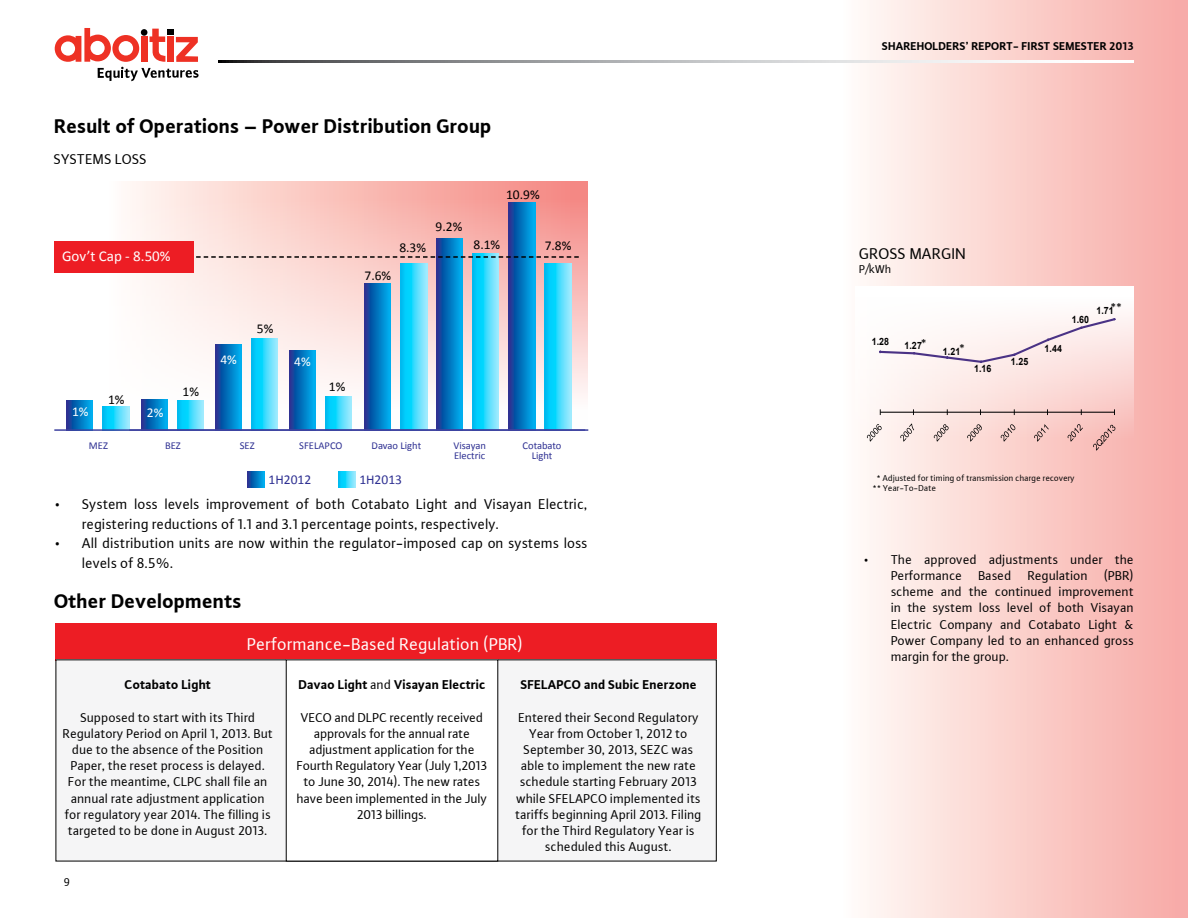
<style>
.page{position:relative;width:1188px;height:918px;background:#fff}
.page>*{position:absolute;margin:0;border:0;box-sizing:border-box;transform-origin:0 0}
.t1{font:21px "Aboitiz Sans Bold LF Regular";color:#000}
.t2{font:18px "Aboitiz Sans Normal LF Regular";color:#fff}
.t3{font:16.5px "Aboitiz Sans Normal LF Regular";color:#000}
.t4{font:15px/19.5px "Aboitiz Sans Normal LF Regular";color:#000}
.t5{font:15px "Calibri";color:#fff}
.t6{font:13.5px/16.2px "Aboitiz Sans Normal LF Regular";color:#000;text-align:center}
.t7{font:13.5px "Aboitiz Sans Bold LF Regular";color:#000}
.t8{font:13.5px "Calibri";color:#000}
.t9{font:13.5px "Calibri";color:#2e3092}
.t10{font:13.5px "Calibri";color:#fff}
.t11{font:12px "Aboitiz Sans Bold LF Regular";color:#000}
.t12{font:12px "Aboitiz Sans Normal LF Regular";color:#000}
.t13{font:11.7px "Calibri";color:#000}
.t14{font:10.5px/10.5px "Calibri";color:#2e3092}
.t15{font:700 10.05px "Arial";letter-spacing:.015em;color:#000;scale:.88 1}
.t16{font:9px/10.8px "Aboitiz Sans Normal LF Regular";color:#000}
.s1{font-family:"Aboitiz Sans Normal LF Regular"}
</style>
<div class="page">
<div style="left:803px;top:0;width:385px;height:918px;background:linear-gradient(to right,#fff,#f7a9a4)"></div>
<svg style="left:218px;top:60px;width:916px;height:2px"></svg>
<svg style="left:55px;top:28px;width:144px;height:53px"></svg>
<svg style="left:855px;top:286px;width:279px;height:164px"></svg>
<svg style="left:54px;top:181px;width:534px;height:246px"></svg>
<svg style="left:216px;top:345px;width:26px;height:84px;background:#0675c1"></svg>
<svg style="left:252px;top:339px;width:26px;height:90px;background:#3cd9fc"></svg>
<svg style="left:325px;top:396px;width:26px;height:33px"></svg>
<svg style="left:247px;top:472px;width:18px;height:16px"></svg>
<svg style="left:338px;top:472px;width:18px;height:16px"></svg>
<div style="left:54px;top:242px;width:140px;height:31px;background:#ed1d24"></div>
<svg style="left:67px;top:401px;width:26px;height:28px"></svg>
<svg style="left:141px;top:399px;width:27px;height:30px"></svg>
<svg style="left:365px;top:284px;width:26px;height:145px;background:#0674c0"></svg>
<svg style="left:289px;top:351px;width:26px;height:78px;background:#0771be"></svg>
<svg style="left:437px;top:239px;width:26px;height:190px;background:#0675c1"></svg>
<svg style="left:509px;top:203px;width:26px;height:226px;background:#0673bf"></svg>
<svg style="left:103px;top:407px;width:26px;height:22px"></svg>
<svg style="left:177px;top:401px;width:27px;height:28px"></svg>
<svg style="left:401px;top:263px;width:26px;height:166px;background:#3ad8fc"></svg>
<svg style="left:473px;top:253px;width:26px;height:176px;background:#3cd9fc"></svg>
<svg style="left:545px;top:263px;width:26px;height:166px;background:#3ad8fc"></svg>
<svg style="left:196px;top:256px;width:383px;height:2px"></svg>
<hr style="left:54px;top:429px;width:534px;height:2px;background:#3e42a0">
<div style="left:55px;top:623px;width:661px;height:38px;background:#ed1d24"></div>
<div style="left:56px;top:660px;width:660px;height:201px;background:#f5f5f6"></div>
<div style="left:286px;top:660px;width:212px;height:201px;background:#fff"></div>
<hr style="left:880px;top:412px;width:234px;height:1px;background:#000">
<svg style="left:878px;top:317px;width:239px;height:47px"></svg>
<svg style="left:867px;top:424px;width:15px;height:18px"></svg>
<svg style="left:900px;top:423px;width:14px;height:19px"></svg>
<svg style="left:934px;top:424px;width:15px;height:18px"></svg>
<svg style="left:967px;top:424px;width:15px;height:18px"></svg>
<svg style="left:1001px;top:424px;width:14px;height:18px"></svg>
<svg style="left:1034px;top:424px;width:15px;height:18px"></svg>
<svg style="left:1068px;top:424px;width:15px;height:18px"></svg>
<svg style="left:1093px;top:425px;width:22px;height:26px"></svg>
<h1 class="t1" style="left:54px;top:113px;width:439px">Result of Operations – Power Distribution Group</h1>
<p class="t4" style="left:54px;top:150px;width:95px">SYSTEMS LOSS</p>
<p class="t5" style="left:62px;top:246px;width:110px">Gov’t Cap - 8.50%</p>
<p class="t8" style="left:108px;top:391px;width:18px">1%</p>
<p class="t10" style="left:72px;top:403px;width:18px">1%</p>
<p class="t10" style="left:147px;top:404px;width:18px">2%</p>
<p class="t8" style="left:183px;top:383px;width:18px">1%</p>
<p class="t8" style="left:257px;top:320px;width:18px">5%</p>
<p class="t10" style="left:220px;top:351px;width:18px">4%</p>
<p class="t10" style="left:294px;top:353px;width:18px">4%</p>
<p class="t8" style="left:329px;top:378px;width:18px">1%</p>
<p class="t8" style="left:365px;top:267px;width:28px">7.6%</p>
<p class="t8" style="left:399px;top:239px;width:28px">8.3%</p>
<p class="t8" style="left:436px;top:218px;width:28px">9.2%</p>
<p class="t8" style="left:506px;top:186px;width:35px">10.9%</p>
<p class="t8" style="left:473px;top:236px;width:28px">8.1%</p>
<p class="t8" style="left:545px;top:237px;width:28px">7.8%</p>
<p class="t14" style="left:89px;top:440px;width:20px">MEZ</p>
<p class="t14" style="left:165px;top:440px;width:17px">BEZ</p>
<p class="t14" style="left:240px;top:440px;width:16px">SEZ</p>
<p class="t14" style="left:299px;top:440px;width:45px">SFELAPCO</p>
<p class="t14" style="left:372px;top:440px;width:51px">Davao Light</p>
<p class="t14" style="left:453px;top:440px;width:34px">Visayan<br>Electric</p>
<p class="t14" style="left:523px;top:440px;width:40px;text-align:center">Cotabato<br>Light</p>
<p class="t9" style="left:269px;top:471px;width:44px">1H2012</p>
<p class="t9" style="left:359px;top:471px;width:44px">1H2013</p>
<p class="t4" style="left:82px;top:495px;width:507px;text-indent:-27px">• System loss levels improvement of both Cotabato Light and Visayan Electric, registering reductions of 1.1 and 3.1 percentage points, respectively.</p>
<p class="t4" style="left:82px;top:534px;width:507px;text-indent:-27px">• All distribution units are now within the regulator-imposed cap on systems loss levels of 8.5%.</p>
<h1 class="t1" style="left:54px;top:587px;width:189px">Other Developments</h1>
<h2 class="t2" style="left:247px;top:634px;width:278px">Performance-Based Regulation (PBR)</h2>
<p class="t7" style="left:125px;top:676px;width:88px">Cotabato Light</p>
<p class="t6" style="left:63px;top:709px;width:212px">Supposed to start with its Third Regulatory Period on April 1, 2013. But due to the absence of the Position Paper, the reset process is delayed.<br>For the meantime, CLPC shall file an annual rate adjustment application for regulatory year 2014. The filling is targeted to be done in August 2013.</p>
<p class="t12" style="left:64px;top:875px;width:8px">9</p>
<p class="t7" style="left:299px;top:676px;width:189px">Davao Light <span class="s1">and</span> Visayan Electric</p>
<p class="t6" style="left:297px;top:709px;width:192px">VECO and DLPC recently received approvals for the annual rate adjustment application for the<br>Fourth Regulatory Year (July 1,2013 to June 30, 2014). The new rates have been implemented in the July<br>2013 billings.</p>
<p class="t7" style="left:521px;top:676px;width:15px">SFELAP</p>
<p class="t7" style="left:564px;top:676px;width:134px">CO and Subic Enerzone</p>
<p class="t6" style="left:516px;top:709px;width:188px">Entered their Second Regulatory<br>Year from October 1, 2012 to<br>September 30, 2013, SEZC was able to implement the new rate schedule starting February 2013 while SFELAPCO implemented its tariffs beginning April 2013. Filing for the Third Regulatory Year is scheduled this August.</p>
<p class="t11" style="left:882px;top:38px;width:254px">Shareholders’ Report- first semester 2013</p>
<p class="t3" style="left:859px;top:244px;width:109px">GROSS MARGIN</p>
<p class="t12" style="left:859px;top:262px;width:34px">P/kWh</p>
<p class="t15" style="left:872px;top:335px;width:21px">1.28</p>
<p class="t13" style="left:921px;top:336px;width:7px">*</p>
<p class="t15" style="left:904px;top:339px;width:21px">1.27</p>
<p class="t13" style="left:959px;top:341px;width:7px">*</p>
<p class="t15" style="left:943px;top:345px;width:21px">1.21</p>
<p class="t15" style="left:974px;top:362px;width:21px">1.16</p>
<p class="t15" style="left:1011px;top:355px;width:21px">1.25</p>
<p class="t15" style="left:1045px;top:342px;width:21px">1.44</p>
<p class="t15" style="left:1072px;top:312px;width:21px">1.60</p>
<p class="t13" style="left:1110px;top:299px;width:13px">**</p>
<p class="t15" style="left:1096px;top:304px;width:21px">1.71</p>
<p class="t16" style="left:873px;top:472px;width:204px;text-indent:4px">* Adjusted for timing of transmission charge recovery ** Year-To-Date</p>
<p class="t6" style="left:891px;top:551px;width:245px;text-align:justify;text-indent:-27px">• The approved adjustments under the Performance Based Regulation (PBR) scheme and the continued improvement in the system loss level of both Visayan Electric Company and Cotabato Light &amp; Power Company led to an enhanced gross margin for the group.</p>
</div>
